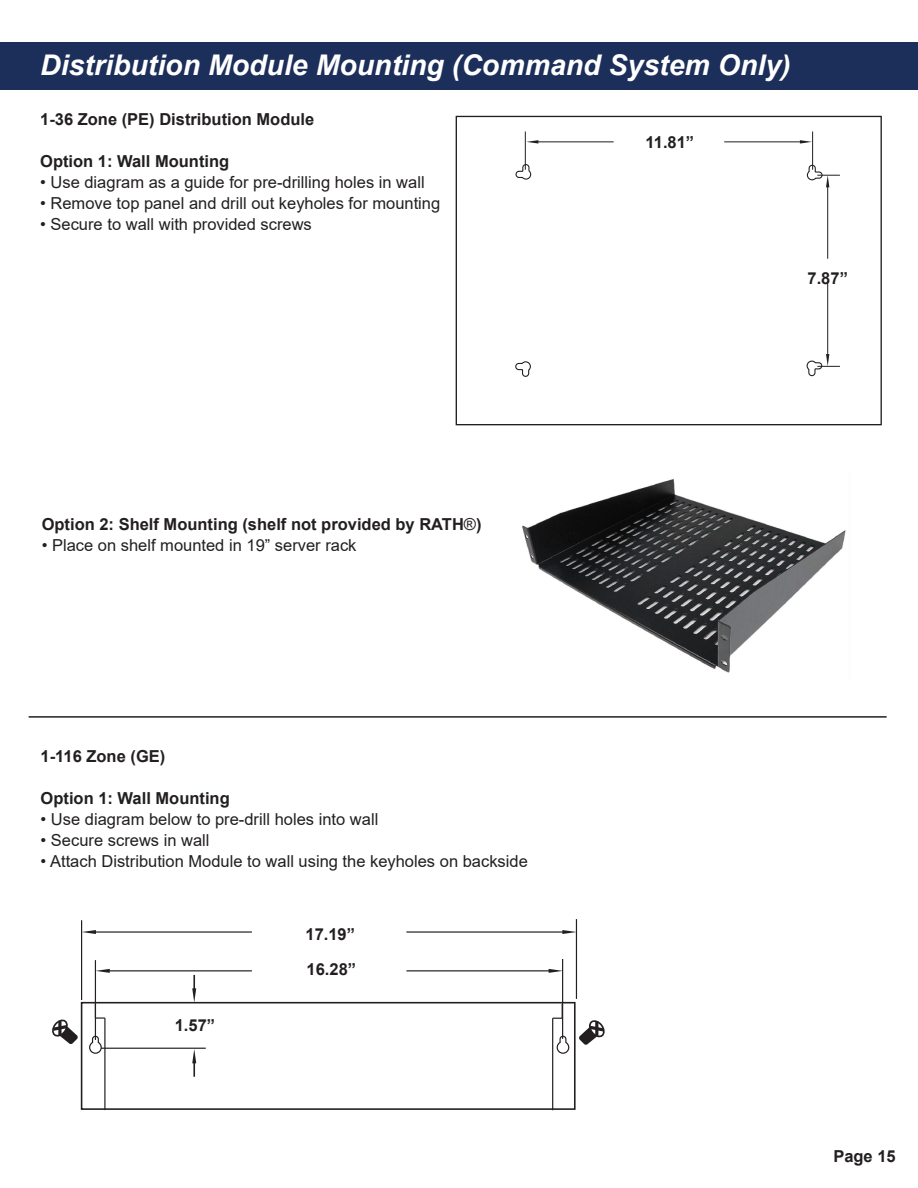
<style>
.page{position:relative;width:918px;height:1188px;background:#fff}
.page>*{position:absolute;margin:0;border:0;box-sizing:border-box;transform-origin:0 0}
.t1{font:italic 700 28.5px "Arial";color:#fff}
.t2{font:16.5px "Arial";color:#231f20}
.t3{font:700 16.5px "Arial";color:#231f20}
.s1{font-weight:400}
</style>
<div class="page">
<div style="left:0;top:42px;width:918px;height:48px;background:#1c2f5a"></div>
<div style="left:456px;top:116px;width:426px;height:309px;border:1px solid #231f20"></div>
<hr style="left:525px;top:132px;width:1px;height:38px;background:#231f20">
<hr style="left:812px;top:132px;width:1px;height:38px;background:#231f20">
<hr style="left:538px;top:141px;width:76px;height:1px;background:#231f20">
<hr style="left:724px;top:141px;width:76px;height:1px;background:#231f20">
<svg style="left:526px;top:140px;width:12px;height:4px"></svg>
<hr style="left:827px;top:186px;width:1px;height:73px;background:#231f20">
<hr style="left:827px;top:281px;width:1px;height:73px;background:#231f20">
<svg style="left:800px;top:140px;width:12px;height:4px"></svg>
<svg style="left:515px;top:163px;width:17px;height:17px"></svg>
<svg style="left:806px;top:164px;width:34px;height:23px"></svg>
<svg style="left:515px;top:361px;width:16px;height:16px"></svg>
<svg style="left:806px;top:354px;width:34px;height:23px"></svg>
<img style="left:522px;top:479px;width:324px;height:194px">
<div style="left:81px;top:1002px;width:495px;height:108px;border:2px solid #231f20"></div>
<hr style="left:95px;top:931px;width:157px;height:2px;background:#231f20">
<svg style="left:82px;top:930px;width:14px;height:4px"></svg>
<hr style="left:406px;top:931px;width:157px;height:2px;background:#231f20">
<svg style="left:562px;top:930px;width:14px;height:4px"></svg>
<hr style="left:109px;top:970px;width:143px;height:1px;background:#231f20">
<svg style="left:96px;top:969px;width:14px;height:4px"></svg>
<hr style="left:406px;top:970px;width:143px;height:1px;background:#231f20">
<svg style="left:549px;top:969px;width:13px;height:4px"></svg>
<svg style="left:192px;top:975px;width:4px;height:28px"></svg>
<svg style="left:192px;top:1049px;width:4px;height:28px"></svg>
<hr style="left:81px;top:920px;width:1px;height:80px;background:#231f20">
<hr style="left:95px;top:960px;width:1px;height:80px;background:#231f20">
<hr style="left:576px;top:919px;width:1px;height:80px;background:#231f20">
<hr style="left:562px;top:959px;width:1px;height:80px;background:#231f20">
<hr style="left:104px;top:1018px;width:2px;height:92px;background:#231f20">
<svg style="left:96px;top:1004px;width:9px;height:15px"></svg>
<hr style="left:552px;top:1018px;width:1px;height:92px;background:#231f20">
<svg style="left:553px;top:1004px;width:9px;height:15px"></svg>
<svg style="left:89px;top:1035px;width:13px;height:19px"></svg>
<svg style="left:556px;top:1035px;width:14px;height:19px"></svg>
<hr style="left:101px;top:1048px;width:105px;height:1px;background:#231f20">
<svg style="left:52px;top:1019px;width:26px;height:25px"></svg>
<svg style="left:579px;top:1020px;width:26px;height:25px"></svg>
<hr style="left:29px;top:716px;width:858px;height:2px;background:#231f20">
<p class="t1" style="left:40px;top:46px;width:752px">Distribution Module Mounting (Command System Only)</p>
<p class="t3" style="left:40px;top:108px;width:276px">1-36 Zone (PE) Distribution Module</p>
<p class="t3" style="left:40px;top:150px;width:191px">Option 1: Wall Mounting</p>
<p class="t2" style="left:40px;top:171px;width:386px">• Use diagram as a guide for pre-drilling holes in wall</p>
<p class="t2" style="left:40px;top:192px;width:402px">• Remove top panel and drill out keyholes for mounting</p>
<p class="t2" style="left:40px;top:213px;width:273px">• Secure to wall with provided screws</p>
<p class="t3" style="left:646px;top:130px;width:50px">11.81”</p>
<p class="t3" style="left:808px;top:266px;width:42px">7.87”</p>
<p class="t3" style="left:42px;top:512px;width:441px">Option 2: Shelf Mounting (shelf not provided by RATH<span class="s1">®</span>)</p>
<p class="t2" style="left:42px;top:533px;width:316px">• Place on shelf mounted in 19” server rack</p>
<p class="t3" style="left:41px;top:745px;width:126px">1-116 Zone (GE)</p>
<p class="t3" style="left:41px;top:787px;width:191px">Option 1: Wall Mounting</p>
<p class="t2" style="left:41px;top:808px;width:339px">• Use diagram below to pre-drill holes into wall</p>
<p class="t2" style="left:41px;top:829px;width:170px">• Secure screws in wall</p>
<p class="t2" style="left:41px;top:850px;width:489px">• Attach Distribution Module to wall using the keyholes on backside</p>
<p class="t3" style="left:175px;top:1013px;width:42px">1.57”</p>
<p class="t3" style="left:305px;top:923px;width:51px">17.19”</p>
<p class="t3" style="left:307px;top:957px;width:51px">16.28”</p>
<p class="t3" style="left:833px;top:1144px;width:64px">Page 15</p>
</div>
